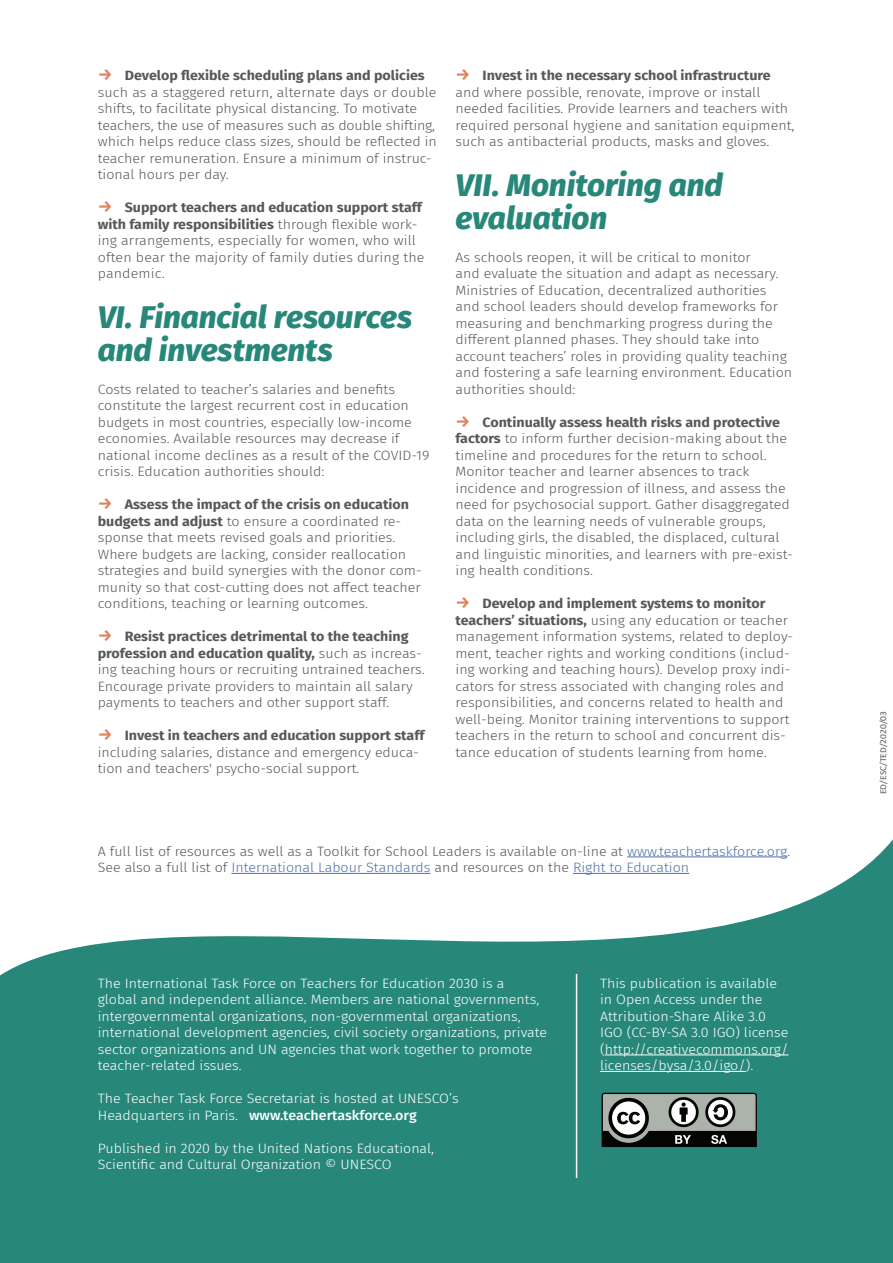
<style>
.page{position:relative;width:893px;height:1263px;background:#fff}
.page>*{position:absolute;margin:0;border:0;box-sizing:border-box;transform-origin:0 0}
.t1{font:italic 800 31.5px/33px "Fira Sans";color:#27887a}
.t2{font:300 13.5px/16.5px "Fira Sans";color:#57585a;scale:1.06 1}
.t3{font:300 13.5px/16.5px "Fira Sans";color:#fff;scale:1.06 1}
.t4{font:9px "Calibri";color:#58595b;scale:1.06 1}
.s1{font-weight:700;font-size:16.5px;color:#dd835f}
.s2{font-weight:700}
.s3{color:#4d72ac}
.s4{font-weight:500}
</style>
<div class="page">
<svg style="left:0;top:839px;width:893px;height:424px;fill:#27887a"></svg>
<hr style="left:627px;top:856px;width:160px;height:1px;background:#4d72ac">
<hr style="left:231px;top:873px;width:199px;height:1px;background:#4d72ac">
<hr style="left:573px;top:873px;width:116px;height:1px;background:#4d72ac">
<svg style="left:602px;top:1093px;width:155px;height:54px"></svg>
<hr style="left:605px;top:1054px;width:183px;height:1px;background:#fff">
<hr style="left:600px;top:1071px;width:146px;height:1px;background:#fff">
<hr style="left:576px;top:974px;width:1px;height:204px;background:#fff">
<hr style="left:854px;top:1230px;width:39px;height:1px;background:#27887a">
<p class="t2" style="left:98px;top:67px;width:321px"><span class="s1">→</span> <span class="s2">Develop flexible scheduling plans and policies </span>such as a staggered return, alternate days or double shifts, to facilitate physical distancing. To motivate teachers, the use of measures such as double shifting, which helps reduce class sizes, should be reflected in teacher remuneration. Ensure a minimum of instruc&shy;tional hours per day.</p>
<p class="t2" style="left:98px;top:199px;width:310px"><span class="s1">→</span> <span class="s2">Support teachers and education support staff with family responsibilities</span> through flexible work&shy;ing arrangements, especially for women, who will often bear the majority of family duties during the pandemic.</p>
<h1 class="t1" style="left:98px;top:298px;width:316px">VI. Financial resources and investments</h1>
<p class="t2" style="left:98px;top:381px;width:314px">Costs related to teacher’s salaries and benefits constitute the largest recurrent cost in education budgets in most countries, especially low-income economies. Available resources may decrease if national income declines as a result of the COVID-19 crisis. Education authorities should:</p>
<p class="t2" style="left:98px;top:496px;width:307px"><span class="s1">→</span> <span class="s2">Assess the impact of the crisis on education budgets and adjust</span> to ensure a coordinated re&shy;sponse that meets revised goals and priorities.<br>Where budgets are lacking, consider reallocation strategies and build synergies with the donor com&shy;munity so that cost-cutting does not affect teacher conditions, teaching or learning outcomes.</p>
<p class="t2" style="left:98px;top:628px;width:310px"><span class="s1">→</span> <span class="s2">Resist practices detrimental to the teaching profession and education quality,</span> such as increas&shy;ing teaching hours or recruiting untrained teachers.<br>Encourage private providers to maintain all salary payments to teachers and other support staff.</p>
<p class="t2" style="left:98px;top:727px;width:310px"><span class="s1">→</span> <span class="s2">Invest in teachers and education support staff </span>including salaries, distance and emergency educa&shy;tion and teachers' psycho-social support.</p>
<p class="t2" style="left:455px;top:67px;width:321px"><span class="s1">→</span> <span class="s2">Invest in the necessary school infrastructure </span>and where possible, renovate, improve or install needed facilities. Provide learners and teachers with required personal hygiene and sanitation equipment, such as antibacterial products, masks and gloves.</p>
<h1 class="t1" style="left:455px;top:166px;width:269px">VII. Monitoring and evaluation</h1>
<p class="t2" style="left:455px;top:249px;width:319px">As schools reopen, it will be critical to monitor<br>and evaluate the situation and adapt as necessary.<br>Ministries of Education, decentralized authorities and school leaders should develop frameworks for measuring and benchmarking progress during the different planned phases. They should take into account teachers’ roles in providing quality teaching and fostering a safe learning environment. Education authorities should:</p>
<p class="t2" style="left:455px;top:414px;width:320px"><span class="s1">→</span> <span class="s2">Continually assess health risks and protective factors</span> to inform further decision-making about the timeline and procedures for the return to school.<br>Monitor teacher and learner absences to track incidence and progression of illness, and assess the need for psychosocial support. Gather disaggregated data on the learning needs of vulnerable groups, including girls, the disabled, the displaced, cultural and linguistic minorities, and learners with pre-exist&shy;ing health conditions.</p>
<p class="t2" style="left:455px;top:595px;width:320px"><span class="s1">→</span> <span class="s2">Develop and implement systems to monitor teachers’ situations,</span> using any education or teacher management information systems, related to deploy&shy;ment, teacher rights and working conditions (includ&shy;ing working and teaching hours). Develop proxy indi&shy;cators for stress associated with changing roles and responsibilities, and concerns related to health and well-being. Monitor training interventions to support teachers in the return to school and concurrent dis&shy;tance education of students learning from home.</p>
<p class="t2" style="left:98px;top:843px;width:655px">A full list of resources as well as a Toolkit for School Leaders is available on-line at <span class="s3">www.teachertaskforce.org</span>.<br>See also a full list of <span class="s3">International Labour Standards</span> and resources on the <span class="s3">Right to Education</span></p>
<p class="t3" style="left:98px;top:975px;width:425px">The International Task Force on Teachers for Education 2030 is a<br>global and independent alliance. Members are national governments, intergovernmental organizations, non-governmental organizations, international development agencies, civil society organizations, private sector organizations and UN agencies that work together to promote teacher-related issues.</p>
<p class="t3" style="left:98px;top:1090px;width:342px">The Teacher Task Force Secretariat is hosted at UNESCO’s<br>Headquarters in Paris. <span class="s4">www.teachertaskforce.org</span></p>
<p class="t3" style="left:98px;top:1140px;width:319px">Published in 2020 by the United Nations Educational,<br>Scientific and Cultural Organization © UNESCO</p>
<p class="t3" style="left:600px;top:975px;width:179px">This publication is available in Open Access under the<br>Attribution-Share Alike 3.0<br>IGO (CC-BY-SA 3.0 IGO) license (http://creativecommons.org/ licenses/bysa/3.0/igo/).</p>
<p class="t4" style="left:877px;top:794px;width:80px;rotate:-90deg">ED/ESC/TED/2020/03</p>
</div>
